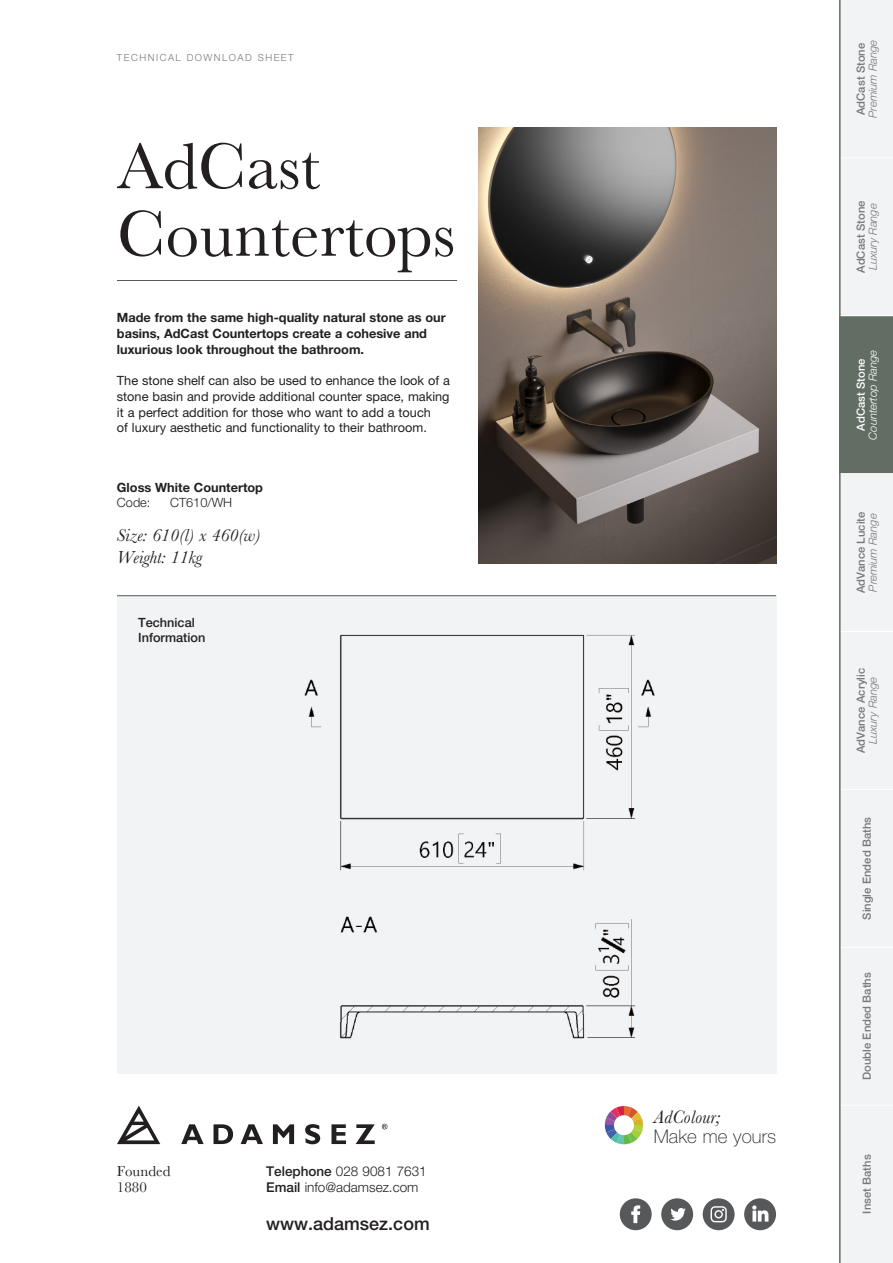
<style>
.page{position:relative;width:893px;height:1263px;background:#fff}
.page>*{position:absolute;margin:0;border:0;box-sizing:border-box;transform-origin:0 0}
.t1{font:67.5px "Baskerville";color:#231f20}
.t2{font:100 18.75px "Helvetica Neue";letter-spacing:.005em;color:#231f20}
.t3{font:italic 18.75px "Baskerville";letter-spacing:.005em;color:#231f20}
.t4{font:italic 18px "Baskerville";color:#231f20}
.t5{font:500 18px "Helvetica Neue";color:#231f20}
.t6{font:15px "Baskerville";color:#231f20}
.t7{font:300 13.5px "Helvetica Neue";color:#231f20}
.t8{font:12.75px/15.8px "Helvetica Neue";color:#231f20}
.t9{font:700 12.75px/15.8px "Helvetica Neue";color:#231f20}
.t10{font:500 12.75px "Helvetica Neue";color:#231f20}
.t11{font:300 12.75px "Helvetica Neue";color:#231f20}
.t12{font:500 11.25px "Helvetica Neue";color:#76787b}
.t13{font:italic 300 11.25px "Helvetica Neue";color:#76787b}
.t14{font:italic 300 11.25px "Helvetica Neue";color:#fff}
.t15{font:500 11.25px "Helvetica Neue";color:#fff}
.t16{font:300 9.75px "Helvetica Neue";letter-spacing:.15em;color:#76787b}
.s1{font-weight:300}
.s2{font-weight:500}
</style>
<div class="page">
<hr style="left:117px;top:280px;width:340px;height:1px;background:#57585a">
<svg style="left:605px;top:1106px;width:38px;height:38px"></svg>
<div style="left:117px;top:595px;width:659px;height:479px;background:#f2f3f4"></div>
<svg style="left:117px;top:1106px;width:43px;height:38px"></svg>
<svg style="left:181px;top:1124px;width:23px;height:20px"></svg>
<svg style="left:214px;top:1124px;width:19px;height:20px"></svg>
<svg style="left:241px;top:1124px;width:22px;height:20px"></svg>
<svg style="left:273px;top:1124px;width:21px;height:20px"></svg>
<svg style="left:305px;top:1124px;width:15px;height:20px"></svg>
<svg style="left:331px;top:1124px;width:15px;height:20px"></svg>
<svg style="left:356px;top:1124px;width:19px;height:20px"></svg>
<svg style="left:382px;top:1124px;width:5px;height:5px"></svg>
<div style="left:661px;top:1198px;width:32px;height:32px;background:#57585a;border-radius:50%"></div>
<svg style="left:670px;top:1208px;width:16px;height:12px"></svg>
<div style="left:703px;top:1198px;width:32px;height:32px;background:#57585a;border-radius:50%"></div>
<svg style="left:711px;top:1206px;width:16px;height:16px"></svg>
<div style="left:620px;top:1198px;width:32px;height:32px;background:#57585a;border-radius:50%"></div>
<svg style="left:631px;top:1205px;width:9px;height:18px"></svg>
<div style="left:744px;top:1198px;width:32px;height:32px;background:#57585a;border-radius:50%"></div>
<svg style="left:752px;top:1205px;width:16px;height:16px"></svg>
<hr style="left:117px;top:595px;width:659px;height:1px;background:#57585a">
<div style="left:840px;top:0;width:53px;height:158px;background:#f2f3f4"></div>
<div style="left:840px;top:158px;width:53px;height:158px;background:#f2f3f4"></div>
<div style="left:840px;top:316px;width:53px;height:158px;background:#626e64"></div>
<div style="left:840px;top:474px;width:53px;height:157px;background:#f2f3f4"></div>
<div style="left:840px;top:631px;width:53px;height:158px;background:#f2f3f4"></div>
<div style="left:840px;top:789px;width:53px;height:158px;background:#f2f3f4"></div>
<div style="left:840px;top:947px;width:53px;height:158px;background:#f2f3f4"></div>
<div style="left:840px;top:1105px;width:53px;height:158px;background:#f2f3f4"></div>
<hr style="left:840px;top:157px;width:53px;height:1px;background:#fff">
<hr style="left:840px;top:315px;width:53px;height:1px;background:#fff">
<hr style="left:840px;top:473px;width:53px;height:1px;background:#fff">
<hr style="left:840px;top:631px;width:53px;height:1px;background:#fff">
<hr style="left:840px;top:789px;width:53px;height:1px;background:#fff">
<hr style="left:840px;top:947px;width:53px;height:1px;background:#fff">
<hr style="left:840px;top:1105px;width:53px;height:1px;background:#fff">
<hr style="left:839px;top:0;width:2px;height:1263px;background:#626e64">
<img style="left:478px;top:128px;width:298px;height:435px">
<img style="left:304px;top:634px;width:351px;height:405px">
<p class="t16" style="left:117px;top:51px;width:178px">TECHNICAL DOWNLOAD SHEET</p>
<p class="t1" style="left:117px;top:123px;width:205px">AdCast</p>
<p class="t1" style="left:117px;top:191px;width:340px">Countertops</p>
<p class="t9" style="left:117px;top:309px;width:330px">Made from the same high-quality natural stone as our basins, AdCast Countertops create a cohesive and luxurious look throughout the bathroom.</p>
<p class="t8" style="left:117px;top:372px;width:335px">The stone shelf can also be used to enhance the look of a stone basin and provide additional counter space, making it a perfect addition for those who want to add a touch<br>of luxury aesthetic and functionality to their bathroom.</p>
<p class="t9" style="left:117px;top:479px;width:148px;line-height:15.3px">Gloss White Countertop<br><span class="s1">Code:</span></p>
<p class="t11" style="left:170px;top:495px;width:64px">CT610/WH</p>
<p class="t4" style="left:117px;top:523px;width:145px">Size: 610(l) x 460(w)</p>
<p class="t4" style="left:117px;top:546px;width:87px">Weight: 11kg</p>
<p class="t10" style="left:138px;top:614px;width:58px">Technical</p>
<p class="t10" style="left:138px;top:630px;width:69px">Information</p>
<p class="t6" style="left:117px;top:1162px;width:55px">Founded</p>
<p class="t6" style="left:117px;top:1178px;width:31px">1880</p>
<p class="t7" style="left:266px;top:1163px;width:162px"><span class="s2">Telephone</span> 028 9081 7631</p>
<p class="t7" style="left:266px;top:1179px;width:154px"><span class="s2">Email</span> info@adamsez.com</p>
<p class="t5" style="left:266px;top:1213px;width:165px">www.adamsez.com</p>
<p class="t3" style="left:654px;top:1104px;width:68px">AdColour;</p>
<p class="t2" style="left:654px;top:1125px;width:124px">Make me yours</p>
<p class="t12" style="left:854px;top:115px;width:74px;rotate:-90deg">AdCast Stone</p>
<p class="t13" style="left:866px;top:118px;width:80px;rotate:-90deg">Premium Range</p>
<p class="t12" style="left:854px;top:273px;width:74px;rotate:-90deg">AdCast Stone</p>
<p class="t13" style="left:866px;top:270px;width:68px;rotate:-90deg">Luxury Range</p>
<p class="t15" style="left:854px;top:431px;width:74px;rotate:-90deg">AdCast Stone</p>
<p class="t14" style="left:866px;top:439px;width:91px;rotate:-90deg">Countertop Range</p>
<p class="t12" style="left:854px;top:593px;width:83px;rotate:-90deg">AdVance Lucite</p>
<p class="t13" style="left:866px;top:592px;width:80px;rotate:-90deg">Premium Range</p>
<p class="t12" style="left:854px;top:753px;width:87px;rotate:-90deg">AdVance Acrylic</p>
<p class="t13" style="left:866px;top:744px;width:68px;rotate:-90deg">Luxury Range</p>
<p class="t12" style="left:860px;top:920px;width:104px;rotate:-90deg">Single Ended Baths</p>
<p class="t12" style="left:860px;top:1080px;width:109px;rotate:-90deg">Double Ended Baths</p>
<p class="t12" style="left:860px;top:1213px;width:61px;rotate:-90deg">Inset Baths</p>
</div>
